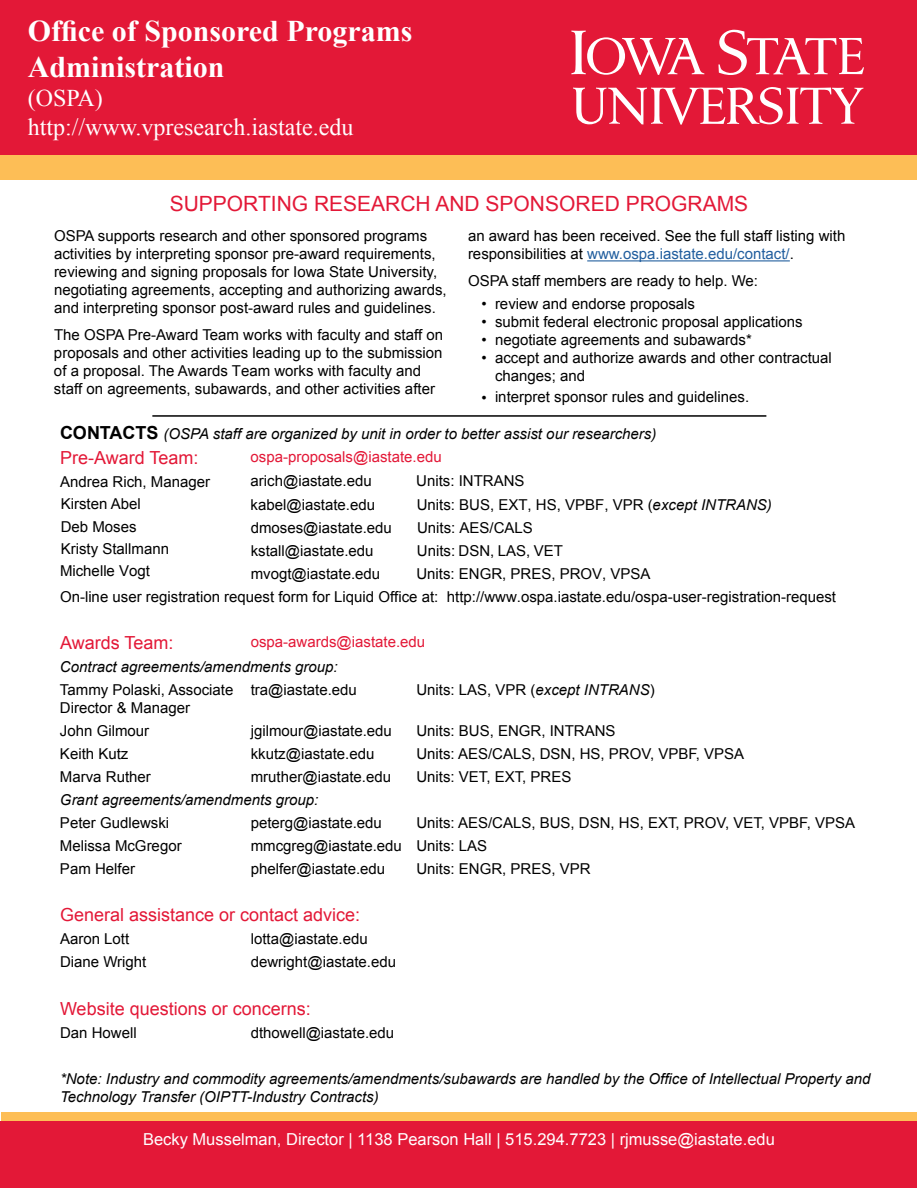
<style>
.page{position:relative;width:918px;height:1188px;background:#fff}
.page>*{position:absolute;margin:0;border:0;box-sizing:border-box;transform-origin:0 0}
.t1{font:700 30px/36px "Times New Roman";color:#fff}
.t2{font:24px/28.8px "Times New Roman";color:#fff}
.t3{font:21px "Arial";color:#e31837}
.t4{font:18px "Arial";color:#e31837}
.t5{font:16.5px "Arial";color:#fff}
.t6{font:15px/18px "Arial";color:#000}
.t7{font:italic 15px/18px "Arial";color:#000}
.t8{font:15px "Arial";color:#e31837}
.s1{color:#215e9e}
.s2{font-weight:700;font-style:normal;font-size:18px}
.s3{font-style:italic}
</style>
<div class="page">
<div style="left:1px;top:0;width:916px;height:155px;background:#e31837"></div>
<div style="left:1px;top:155px;width:916px;height:24px;background:#fdbe56"></div>
<svg style="left:571px;top:31px;width:133px;height:44px"></svg>
<svg style="left:718px;top:30px;width:146px;height:45px"></svg>
<svg style="left:573px;top:87px;width:290px;height:38px"></svg>
<hr style="left:587px;top:260px;width:203px;height:1px;background:#215e9e">
<div style="left:2px;top:1112px;width:915px;height:10px;background:#fdbe56"></div>
<div style="left:1px;top:1122px;width:916px;height:66px;background:#e31837"></div>
<hr style="left:152px;top:415px;width:614px;height:2px;background:#000">
<h1 class="t1" style="left:28px;top:12px;width:386px">Office of Sponsored Programs<br>Administration</h1>
<h2 class="t2" style="left:28px;top:83px;width:327px">(OSPA) http://www.vpresearch.iastate.edu</h2>
<h3 class="t3" style="left:170px;top:190px;width:580px">SUPPORTING RESEARCH AND SPONSORED PROGRAMS</h3>
<p class="t6" style="left:54px;top:227px;width:394px">OSPA supports research and other sponsored programs activities by interpreting sponsor pre-award requirements, reviewing and signing proposals for Iowa State University, negotiating agreements, accepting and authorizing awards, and interpreting sponsor post-award rules and guidelines.</p>
<p class="t6" style="left:54px;top:326px;width:391px">The OSPA Pre-Award Team works with faculty and staff on proposals and other activities leading up to the submission of a proposal. The Awards Team works with faculty and staff on agreements, subawards, and other activities after</p>
<p class="t6" style="left:468px;top:227px;width:379px">an award has been received. See the full staff listing with responsibilities at <span class="s1">www.ospa.iastate.edu/contact/</span>.</p>
<p class="t6" style="left:468px;top:272px;width:292px">OSPA staff members are ready to help. We:</p>
<p class="t6" style="left:482px;top:295px;width:215px">• review and endorse proposals</p>
<p class="t6" style="left:482px;top:313px;width:323px">• submit federal electronic proposal applications</p>
<p class="t6" style="left:482px;top:331px;width:272px">• negotiate agreements and subawards*</p>
<p class="t6" style="left:495px;top:349px;width:338px;text-indent:-14px">• accept and authorize awards and other contractual changes; and</p>
<p class="t6" style="left:482px;top:388px;width:269px">• interpret sponsor rules and guidelines.</p>
<p class="t7" style="left:60px;top:425px;width:598px"><span class="s2">CONTACTS</span> (OSPA staff are organized by unit in order to better assist our researchers)</p>
<p class="t4" style="left:60px;top:446px;width:140px">Pre-Award Team:</p>
<p class="t6" style="left:60px;top:473px;width:152px">Andrea Rich, Manager</p>
<p class="t8" style="left:251px;top:447px;width:193px">ospa-proposals@iastate.edu</p>
<p class="t6" style="left:251px;top:472px;width:123px">arich@iastate.edu</p>
<p class="t6" style="left:416px;top:472px;width:110px">Units: INTRANS</p>
<p class="t6" style="left:61px;top:495px;width:82px">Kirsten Abel</p>
<p class="t6" style="left:251px;top:496px;width:126px">kabel@iastate.edu</p>
<p class="t6" style="left:417px;top:496px;width:357px">Units: BUS, EXT, HS, VPBF, VPR (<span class="s3">except INTRANS)</span></p>
<p class="t6" style="left:61px;top:518px;width:77px">Deb Moses</p>
<p class="t6" style="left:251px;top:519px;width:143px">dmoses@iastate.edu</p>
<p class="t6" style="left:417px;top:519px;width:117px">Units: AES/CALS</p>
<p class="t6" style="left:61px;top:540px;width:110px">Kristy Stallmann</p>
<p class="t6" style="left:251px;top:542px;width:124px">kstall@iastate.edu</p>
<p class="t6" style="left:417px;top:542px;width:147px">Units: DSN, LAS, VET</p>
<p class="t6" style="left:251px;top:565px;width:131px">mvogt@iastate.edu</p>
<p class="t6" style="left:60px;top:562px;width:92px">Michelle Vogt</p>
<p class="t6" style="left:60px;top:562px;width:778px;line-height:23px;text-indent:356px">Units: ENGR, PRES, PROV, VPSA<br>On-line user registration request form for Liquid Office at: http://www.ospa.iastate.edu/ospa-user-registration-request</p>
<p class="t4" style="left:60px;top:631px;width:115px">Awards Team:</p>
<p class="t8" style="left:251px;top:632px;width:176px">ospa-awards@iastate.edu</p>
<p class="t7" style="left:60px;top:658px;width:279px">Contract agreements/amendments group:</p>
<p class="t6" style="left:60px;top:681px;width:175px">Tammy Polaski, Associate<br>Director &amp; Manager</p>
<p class="t6" style="left:251px;top:681px;width:108px">tra@iastate.edu</p>
<p class="t6" style="left:416px;top:681px;width:240px">Units: LAS, VPR (<span class="s3">except INTRANS</span>)</p>
<p class="t6" style="left:60px;top:722px;width:91px">John Gilmour</p>
<p class="t6" style="left:251px;top:722px;width:143px">jgilmour@iastate.edu</p>
<p class="t6" style="left:416px;top:722px;width:201px">Units: BUS, ENGR, INTRANS</p>
<p class="t6" style="left:60px;top:745px;width:70px">Keith Kutz</p>
<p class="t6" style="left:251px;top:745px;width:125px">kkutz@iastate.edu</p>
<p class="t6" style="left:416px;top:745px;width:329px">Units: AES/CALS, DSN, HS, PROV, VPBF, VPSA</p>
<p class="t6" style="left:60px;top:768px;width:92px">Marva Ruther</p>
<p class="t6" style="left:251px;top:768px;width:142px">mruther@iastate.edu</p>
<p class="t6" style="left:416px;top:768px;width:157px">Units: VET, EXT, PRES</p>
<p class="t7" style="left:60px;top:791px;width:260px">Grant agreements/amendments group:</p>
<p class="t6" style="left:60px;top:814px;width:111px">Peter Gudlewski</p>
<p class="t6" style="left:251px;top:814px;width:133px">peterg@iastate.edu</p>
<p class="t6" style="left:416px;top:814px;width:440px">Units: AES/CALS, BUS, DSN, HS, EXT, PROV, VET, VPBF, VPSA</p>
<p class="t6" style="left:60px;top:837px;width:123px">Melissa McGregor</p>
<p class="t6" style="left:251px;top:837px;width:238px">mmcgreg@iastate.edu Units: LAS</p>
<p class="t6" style="left:60px;top:859px;width:77px">Pam Helfer</p>
<p class="t6" style="left:251px;top:859px;width:136px">phelfer@iastate.edu</p>
<p class="t6" style="left:416px;top:859px;width:176px">Units: ENGR, PRES, VPR</p>
<p class="t4" style="left:60px;top:903px;width:302px">General assistance or contact advice:</p>
<p class="t6" style="left:60px;top:930px;width:71px">Aaron Lott</p>
<p class="t6" style="left:251px;top:930px;width:118px">lotta@iastate.edu</p>
<p class="t6" style="left:60px;top:953px;width:88px">Diane Wright</p>
<p class="t6" style="left:251px;top:953px;width:147px">dewright@iastate.edu</p>
<p class="t4" style="left:60px;top:997px;width:252px">Website questions or concerns:</p>
<p class="t6" style="left:60px;top:1023px;width:78px">Dan Howell</p>
<p class="t6" style="left:251px;top:1023px;width:145px">dthowell@iastate.edu</p>
<p class="t7" style="left:60px;top:1070px;width:812px">*Note: Industry and commodity agreements/amendments/subawards are handled by the Office of Intellectual Property and<br>Technology Transfer (OIPTT-Industry Contracts)</p>
<p class="t5" style="left:143px;top:1128px;width:633px">Becky Musselman, Director | 1138 Pearson Hall | 515.294.7723 | rjmusse@iastate.edu</p>
</div>
